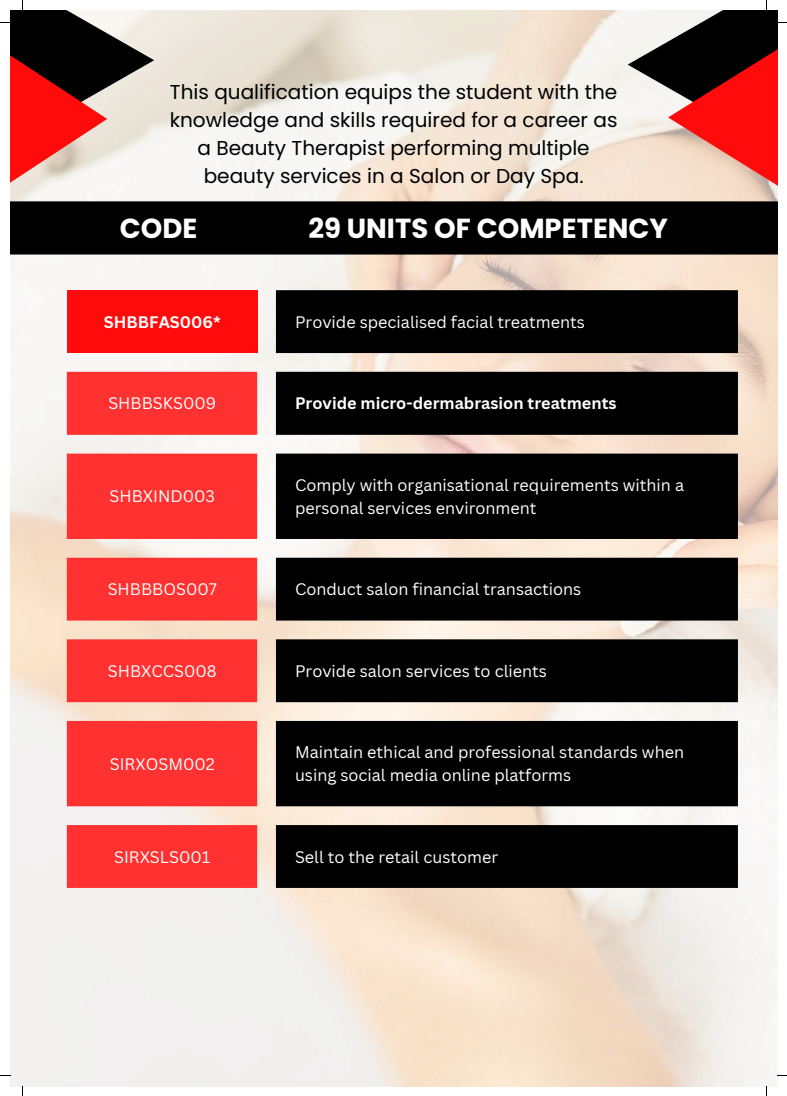
<style>
.page{position:relative;width:787px;height:1096px;background:#fff}
.page>*{position:absolute;margin:0;border:0;box-sizing:border-box;transform-origin:0 0}
.t1{font:700 27.5px "Poppins";color:#fff}
.t2{font:20px/28px "Poppins";color:#000;text-align:center}
.t3{font:16.25px/22.5px "Canva Sans";color:#fff}
.t4{font:700 16.25px "Canva Sans";color:#fff}
</style>
<div class="page">
<img style="left:10px;top:10px;width:767px;height:1076px">
<svg style="left:628px;top:10px;width:40px;height:166px;fill:#f5f3ed"></svg>
<svg style="left:668px;top:10px;width:109px;height:191px;background:#a64a45"></svg>
<svg style="left:107px;top:10px;width:47px;height:162px;fill:#ede7dd"></svg>
<svg style="left:10px;top:10px;width:97px;height:191px;background:#9e4b49"></svg>
<div style="left:10px;top:201px;width:767px;height:53px;background:#000"></div>
<div style="left:67px;top:290px;width:190px;height:63px;background:#ff0b0b"></div>
<svg style="left:276px;top:290px;width:462px;height:597px;background:#2e2c29"></svg>
<svg style="left:67px;top:372px;width:190px;height:515px;background:#fd5250"></svg>
<p class="t2" style="left:170px;top:78px;width:449px">This qualification equips the student with the knowledge and skills required for a career as a Beauty Therapist performing multiple beauty services in a Salon or Day Spa.</p>
<h1 class="t1" style="left:120px;top:209px;width:79px">CODE</h1>
<h1 class="t1" style="left:308px;top:209px;width:361px">29 UNITS OF COMPETENCY</h1>
<p class="t4" style="left:104px;top:310px;width:118px">SHBBFAS006*</p>
<p class="t3" style="left:295px;top:310px;width:291px">Provide specialised facial treatments</p>
<p class="t3" style="left:108px;top:392px;width:109px">SHBBSKS009</p>
<p class="t4" style="left:295px;top:392px;width:323px">Provide micro-dermabrasion treatments</p>
<p class="t3" style="left:110px;top:485px;width:107px">SHBXIND003</p>
<p class="t3" style="left:295px;top:473px;width:391px">Comply with organisational requirements within a personal services environment</p>
<p class="t3" style="left:108px;top:577px;width:111px">SHBBBOS007</p>
<p class="t3" style="left:295px;top:577px;width:288px">Conduct salon financial transactions</p>
<p class="t3" style="left:108px;top:659px;width:110px">SHBXCCS008</p>
<p class="t3" style="left:295px;top:659px;width:253px">Provide salon services to clients</p>
<p class="t3" style="left:110px;top:752px;width:106px">SIRXOSM002</p>
<p class="t3" style="left:295px;top:740px;width:391px">Maintain ethical and professional standards when using social media online platforms</p>
<p class="t3" style="left:114px;top:845px;width:98px">SIRXSLS001</p>
<p class="t3" style="left:295px;top:845px;width:205px">Sell to the retail customer</p>
</div>
